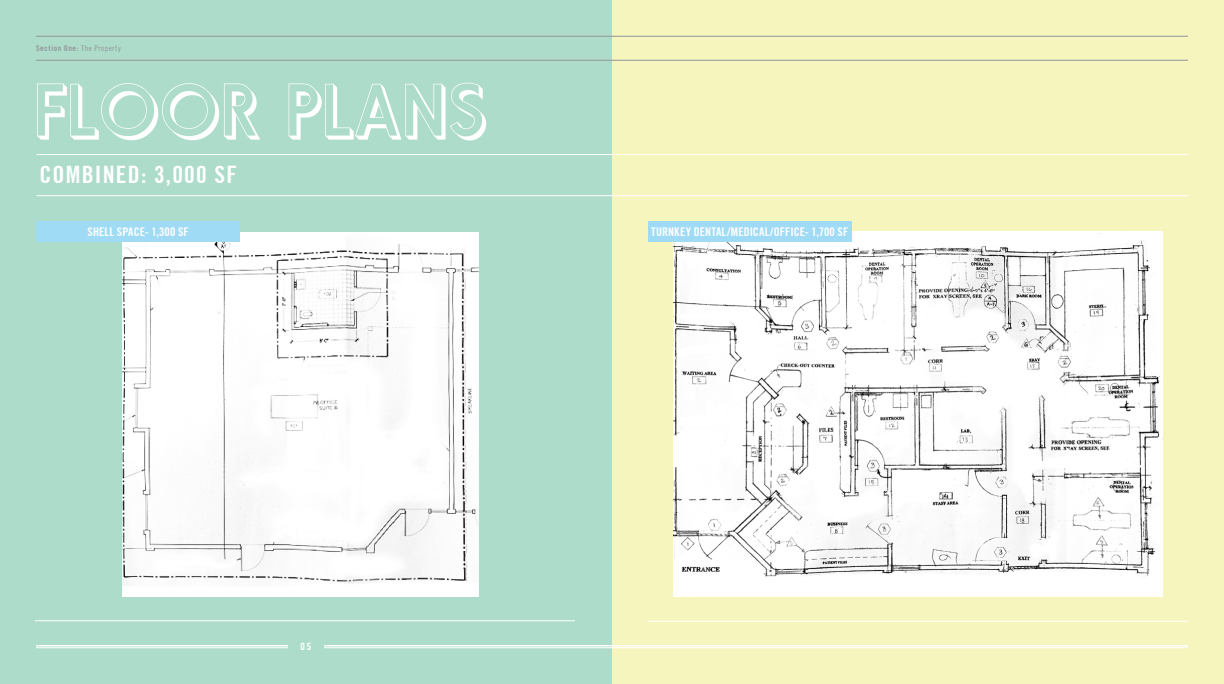
<style>
.page{position:relative;width:1224px;height:684px;background:#fff}
.page>*{position:absolute;margin:0;border:0;box-sizing:border-box;transform-origin:0 0}
.t1{font:72px "Fundamental 3 D Brigade";letter-spacing:.07em;color:#fff}
.t2{font:700 condensed 24px "Trade Gothic No.20";letter-spacing:.05em;color:#fff}
.t3{font:700 condensed 12px "Trade Gothic No.20";letter-spacing:.01em;color:#fff}
.t4{font:9px "Norwester";color:#fff}
.t5{font:700 condensed 8px "Trade Gothic No.20";letter-spacing:.07em;color:#939598}
.s1{font-family:"Trade Gothic No.18";font-weight:400}
</style>
<div class="page">
<div style="left:612px;top:0;width:612px;height:684px;background:#f7f5be"></div>
<div style="left:0;top:0;width:612px;height:684px;background:#addccb"></div>
<hr style="left:35px;top:620px;width:540px;height:1px;background:#fff">
<hr style="left:36px;top:645px;width:252px;height:1px;background:#fff">
<hr style="left:36px;top:647px;width:252px;height:1px;background:#fff">
<hr style="left:324px;top:645px;width:864px;height:1px;background:#fff">
<hr style="left:324px;top:647px;width:864px;height:1px;background:#fff">
<hr style="left:36px;top:60px;width:1152px;height:1px;background:#939598">
<hr style="left:36px;top:36px;width:1152px;height:1px;background:#939598">
<hr style="left:36px;top:154px;width:1152px;height:1px;background:#fff">
<img style="left:674px;top:231px;width:488px;height:365px">
<img style="left:123px;top:233px;width:356px;height:363px">
<div style="left:36px;top:221px;width:204px;height:21px;background:#a0dbf6"></div>
<hr style="left:648px;top:621px;width:540px;height:1px;background:#fff">
<div style="left:648px;top:221px;width:204px;height:21px;background:#a0dbf6"></div>
<hr style="left:37px;top:195px;width:1151px;height:1px;background:#fff">
<p class="t5" style="left:36px;top:44px;width:86px">Section One: <span class="s1">The Property</span></p>
<h1 class="t1" style="left:35px;top:68px;width:450px">FLOOR PLANS</h1>
<h2 class="t2" style="left:39px;top:160px;width:199px">COMBINED: 3,000 SF</h2>
<p class="t3" style="left:88px;top:224px;width:103px">SHELL SPACE- 1,300 SF</p>
<p class="t3" style="left:651px;top:224px;width:199px">TURNKEY DENTAL/MEDICAL/OFFICE- 1,700 SF</p>
<p class="t4" style="left:301px;top:642px;width:12px">05</p>
</div>
